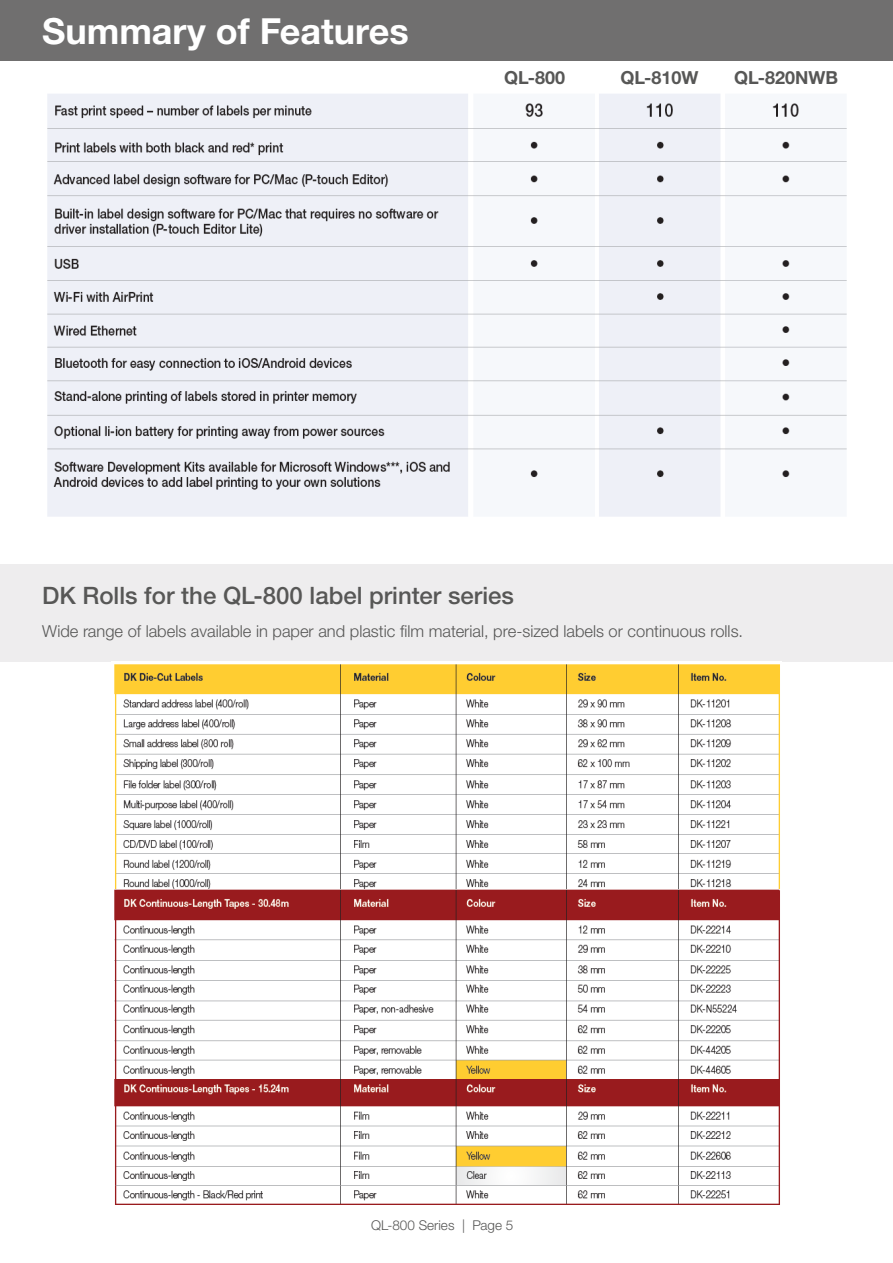
<style>
.page{position:relative;width:893px;height:1263px;background:#fff}
.page>*{position:absolute;margin:0;border:0;box-sizing:border-box;transform-origin:0 0}
.t1{font:700 36px "Helvetica Neue LTW1 G";color:#fff}
.t2{font:500 24px "Helvetica Neue LTW1 G";color:#575756}
.t3{font:700 18px "Helvetica Neue LTW1 G";color:#575756}
.t4{font:300 16.5px "Helvetica Neue LTW1 G";color:#575756}
.t5{font:300 13.5px "Helvetica Neue LTW1 G";color:#575756}
</style>
<div class="page">
<div style="left:0;top:564px;width:893px;height:98px;background:#eeedee"></div>
<img style="left:47px;top:94px;width:800px;height:423px">
<div style="left:0;top:0;width:893px;height:61px;background:#706f6f"></div>
<img style="left:111px;top:661px;width:670px;height:229px">
<img style="left:114px;top:890px;width:666px;height:189px">
<img style="left:114px;top:1079px;width:666px;height:126px">
<h1 class="t1" style="left:42px;top:9px;width:368px">Summary of Features</h1>
<p class="t3" style="left:504px;top:67px;width:63px">QL-800</p>
<p class="t3" style="left:620px;top:67px;width:79px">QL-810W</p>
<p class="t3" style="left:734px;top:67px;width:106px">QL-820NWB</p>
<h2 class="t2" style="left:42px;top:581px;width:473px">DK Rolls for the QL-800 label printer series</h2>
<p class="t4" style="left:42px;top:621px;width:702px">Wide range of labels available in paper and plastic film material, pre-sized labels or continuous rolls.</p>
<p class="t5" style="left:371px;top:1217px;width:144px">QL-800 Series | Page 5</p>
</div>
